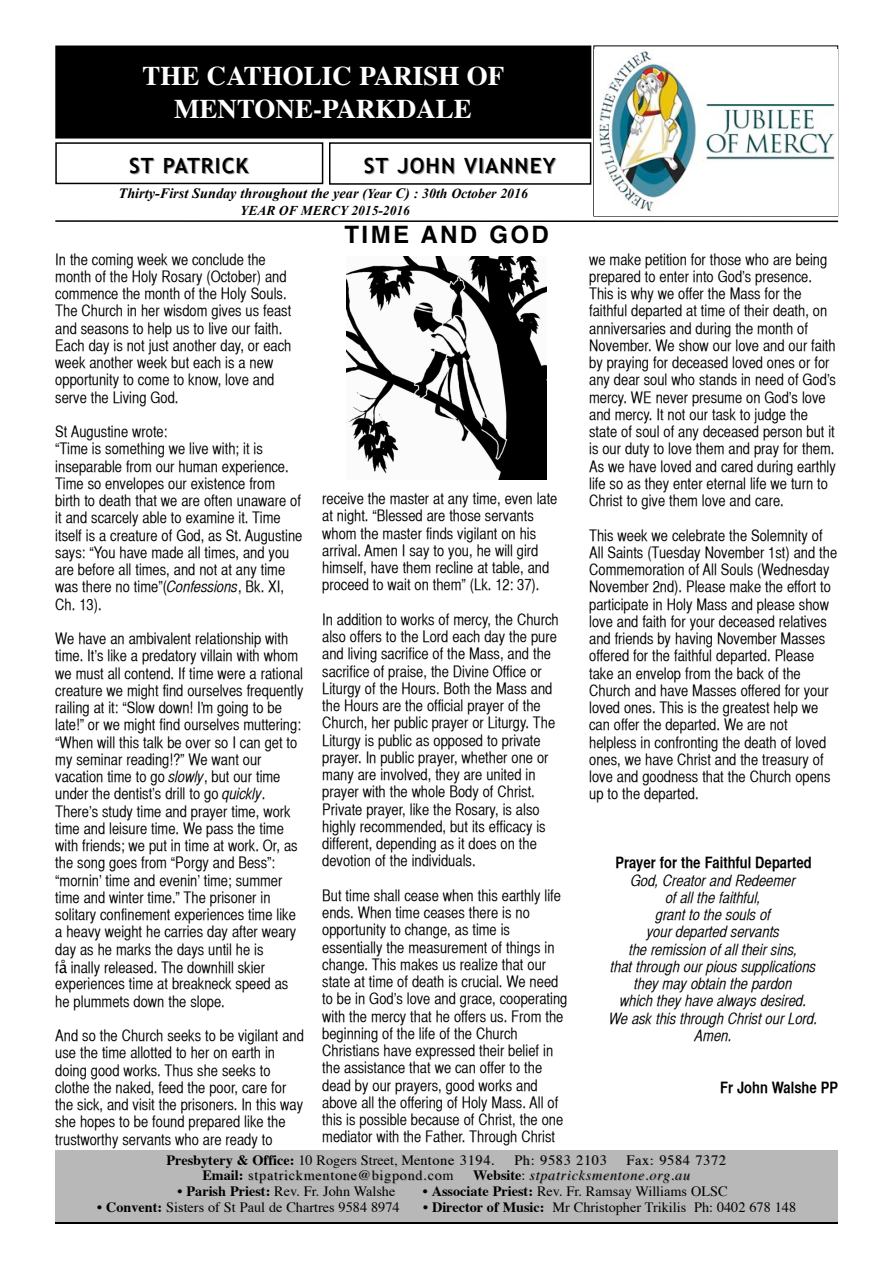
<style>
.page{position:relative;width:893px;height:1263px;background:#fff}
.page>*{position:absolute;margin:0;border:0;box-sizing:border-box;transform-origin:0 0}
.t1{font:700 27px/32.7px "Times";color:#fff;text-align:center}
.t2{font:700 24px "Helvetica";letter-spacing:.1em;color:#000}
.t3{font:700 21px "Trebuchet MS";letter-spacing:.05em;color:#000}
.t4{font:15.75px/17.2px "Helvetica CY";color:#000}
.t5{font:italic 15.75px/17.2px "Helvetica CY";color:#000;text-align:center}
.t6{font:700 15.75px "Helvetica CY";color:#000}
.t7{font:14.25px "Times";color:#000}
.t8{font:italic 700 14.25px "Times New Roman";color:#000}
.t9{font:14.25px "Times";letter-spacing:.05em;color:#000}
.t10{font:italic 14.25px "Times";letter-spacing:.05em;color:#000}
.t11{font:italic 700 13.5px "Times New Roman";color:#000}
.s1{font-size:13.5px}
.s2{font-size:13.8px}
.s3{font-style:italic}
.s4{font-family:"Lucida Grande"}
.s5{font-weight:700}
.s6{font-weight:700;font-style:normal}
.s7{font-style:normal}
</style>
<div class="page">
<div style="left:55px;top:1150px;width:783px;height:28px;background:#b8b8b8"></div>
<div style="left:57px;top:47px;width:533px;height:90px;background:#000"></div>
<div style="left:55px;top:46px;width:536px;height:93px;border:2px solid #000"></div>
<div style="left:55px;top:1155px;width:783px;height:68px;background:#b8b8b8"></div>
<hr style="left:55px;top:1222px;width:783px;height:1px;background:#000">
<hr style="left:55px;top:220px;width:783px;height:2px;background:#000">
<img style="left:598px;top:50px;width:237px;height:162px">
<div style="left:55px;top:142px;width:268px;height:42px;border:2px solid #000"></div>
<div style="left:329px;top:142px;width:262px;height:43px;border:2px solid #000"></div>
<img style="left:347px;top:257px;width:199px;height:222px">
<h1 class="t1" style="left:142px;top:62px;width:363px">THE CATHOLIC PARISH OF<br>MENTONE-PARKDALE</h1>
<h3 class="t3" style="left:129px;top:153px;width:121px">ST PATRICK</h3>
<h3 class="t3" style="left:363px;top:153px;width:193px">ST JOHN VIANNEY</h3>
<p class="t8" style="left:119px;top:185px;width:411px">Thirty-First Sunday throughout the year <span class="s1">(Year</span> C) <span class="s2">: 30th October 2016</span></p>
<p class="t11" style="left:240px;top:203px;width:171px">YEAR OF MERCY 2015-2016</p>
<h2 class="t2" style="left:344px;top:225px;width:206px">TIME AND GOD</h2>
<p class="t4" style="left:55px;top:252px;width:238px">In the coming week we conclude the month of the Holy Rosary (October) and commence the month of the Holy Souls.<br>The Church in her wisdom gives us feast and seasons to help us to live our faith.<br>Each day is not just another day, or each week another week but each is a new opportunity to come to know, love and serve the Living God.</p>
<p class="t4" style="left:55px;top:425px;width:249px">St Augustine wrote:<br>“Time is something we live with; it is inseparable from our human experience.<br>Time so envelopes our existence from birth to death that we are often unaware of it and scarcely able to examine it. Time itself is a creature of God, as St. Augustine says: “You have made all times, and you are before all times, and not at any time was there no time”(<span class="s3">Confessions</span>, Bk. XI, Ch. 13).</p>
<p class="t4" style="left:55px;top:632px;width:250px">We have an ambivalent relationship with time. It’s like a predatory villain with whom we must all contend. If time were a rational creature we might find ourselves frequently railing at it: “Slow down! I’m going to be late!” or we might find ourselves muttering: “When will this talk be over so I can get to my seminar reading!?” We want our vacation time to go <span class="s3">slowly</span>, but our time under the dentist’s drill to go <span class="s3">quickly</span>.<br>There’s study time and prayer time, work time and leisure time. We pass the time with friends; we put in time at work. Or, as the song goes from “Porgy and Bess”: “mornin’ time and evenin’ time; summer time and winter time.” The prisoner in solitary confinement experiences time like a heavy weight he carries day after weary day as he marks the days until he is<br>f<span class="s4">å</span> inally released. The downhill skier</p>
<p class="t4" style="left:55px;top:977px;width:234px">experiences time at breakneck speed as he plummets down the slope.</p>
<p class="t4" style="left:55px;top:1029px;width:250px">And so the Church seeks to be vigilant and use the time allotted to her on earth in doing good works. Thus she seeks to clothe the naked, feed the poor, care for the sick, and visit the prisoners. In this way she hopes to be found prepared like the trustworthy servants who are ready to</p>
<p class="t4" style="left:322px;top:491px;width:237px">receive the master at any time, even late at night. “Blessed are those servants whom the master finds vigilant on his arrival. Amen I say to you, he will gird himself, have them recline at table, and proceed to wait on them” (Lk. 12: 37).</p>
<p class="t4" style="left:322px;top:612px;width:238px">In addition to works of mercy, the Church also offers to the Lord each day the pure and living sacrifice of the Mass, and the sacrifice of praise, the Divine Office or Liturgy of the Hours. Both the Mass and the Hours are the official prayer of the Church, her public prayer or Liturgy. The Liturgy is public as opposed to private prayer. In public prayer, whether one or many are involved, they are united in prayer with the whole Body of Christ.<br>Private prayer, like the Rosary, is also highly recommended, but its efficacy is different, depending as it does on the devotion of the individuals.</p>
<p class="t4" style="left:322px;top:888px;width:246px">But time shall cease when this earthly life ends. When time ceases there is no opportunity to change, as time is essentially the measurement of things in change. This makes us realize that our state at time of death is crucial. We need to be in God’s love and grace, cooperating with the mercy that he offers us. From the beginning of the life of the Church Christians have expressed their belief in the assistance that we can offer to the dead by our prayers, good works and above all the offering of Holy Mass. All of this is possible because of Christ, the one mediator with the Father. Through Christ</p>
<p class="t4" style="left:589px;top:252px;width:248px">we make petition for those who are being prepared to enter into God’s presence.<br>This is why we offer the Mass for the faithful departed at time of their death, on anniversaries and during the month of November. We show our love and our faith by praying for deceased loved ones or for any dear soul who stands in need of God’s mercy. WE never presume on God’s love and mercy. It not our task to judge the state of soul of any deceased person but it is our duty to love them and pray for them.<br>As we have loved and cared during earthly life so as they enter eternal life we turn to Christ to give them love and care.</p>
<p class="t4" style="left:589px;top:528px;width:249px">This week we celebrate the Solemnity of All Saints (Tuesday November 1st) and the Commemoration of All Souls (Wednesday November 2nd). Please make the effort to participate in Holy Mass and please show love and faith for your deceased relatives and friends by having November Masses offered for the faithful departed. Please take an envelop from the back of the Church and have Masses offered for your loved ones. This is the greatest help we can offer the departed. We are not helpless in confronting the death of loved ones, we have Christ and the treasury of love and goodness that the Church opens up to the departed.</p>
<p class="t6" style="left:615px;top:857px;width:198px">Prayer for the Faithful Departed</p>
<p class="t5" style="left:609px;top:873px;width:210px">God, Creator and Redeemer<br>of all the faithful,<br>grant to the souls of<br>your departed servants<br>the remission of all their sins,<br>that through our pious supplications they may obtain the pardon<br>which they have always desired.<br>We ask this through Christ our Lord.<br>Amen.</p>
<p class="t6" style="left:720px;top:1081px;width:119px">Fr John Walshe PP</p>
<p class="t7" style="left:167px;top:1154px;width:330px"><span class="s5">Presbytery &amp; Office:</span> 10 Rogers Street, Mentone 3194.</p>
<p class="t9" style="left:514px;top:1154px;width:94px">Ph: 9583 2103</p>
<p class="t9" style="left:626px;top:1154px;width:101px">Fax: 9584 7372</p>
<p class="t9" style="left:202px;top:1170px;width:253px"><span class="s5">Email:</span> stpatrickmentone@bigpond.com</p>
<p class="t10" style="left:473px;top:1170px;width:218px"><span class="s6">Website</span><span class="s7">:</span> stpatricksmentone.org.au</p>
<p class="t7" style="left:178px;top:1185px;width:219px">• <span class="s5">Parish Priest:</span> Rev. Fr. John Walshe</p>
<p class="t7" style="left:423px;top:1185px;width:306px">• <span class="s5">Associate Priest:</span> Rev. Fr. Ramsay Williams OLSC</p>
<p class="t7" style="left:97px;top:1201px;width:304px">• <span class="s5">Convent:</span> Sisters of St Paul de Chartres 9584 8974</p>
<p class="t7" style="left:423px;top:1201px;width:374px">• <span class="s5">Director of Music:</span> Mr Christopher Trikilis Ph: 0402 678 148</p>
</div>
